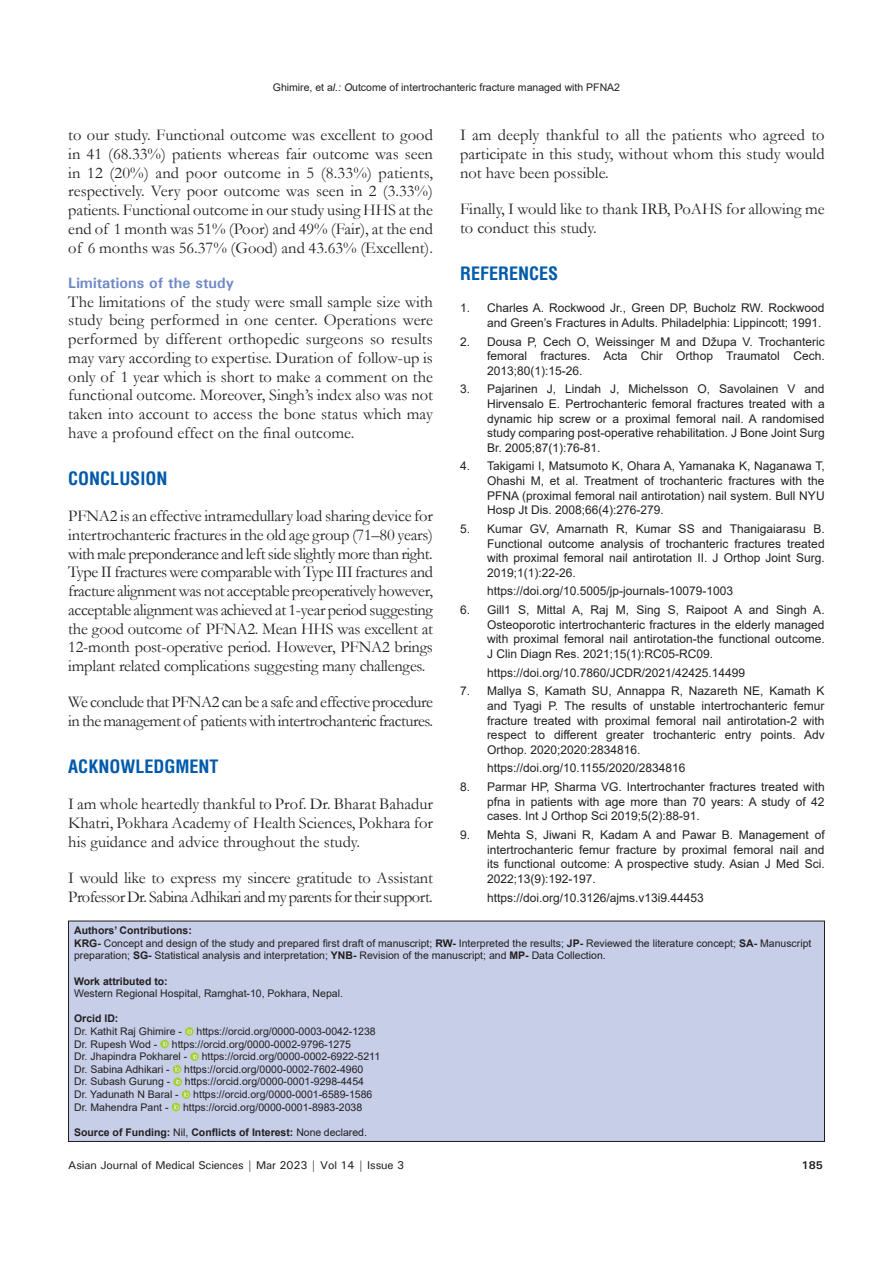
<style>
.page{position:relative;width:893px;height:1263px;background:#fff}
.page>*{position:absolute;margin:0;border:0;box-sizing:border-box;transform-origin:0 0}
.t1{font:700 condensed 18px "Helvetica";color:#015aaa}
.TX{font:16.5px/18.8px "Garamond";letter-spacing:-.01em;color:#231f20;text-align:justify}
.TX-2{font:16.5px/18.8px "Garamond";letter-spacing:-.03em;color:#231f20}
.TX-3{font:16.5px/18.8px "Garamond";letter-spacing:-.035em;color:#231f20}
.t2{font:700 15px "Univers";color:#6d88c5}
.REF{font:12px/14.5px "Arial";color:#231f20;text-align:justify}
.t3{font:500 11.25px "Univers";letter-spacing:-.01em;color:#231f20}
.t4{font:700 11.25px "Univers";color:#231f20}
.SRC{font:10.5px/12.6px "Arial";color:#231f20}
.SRC-2{font:700 10.5px "Arial";color:#231f20}
.s1{font-style:italic}
.s2{font-weight:700}
.s3{font-weight:400}
</style>
<div class="page">
<div style="left:68px;top:921px;width:756px;height:220px;background:#c7cee8"></div>
<svg style="left:185px;top:1027px;width:9px;height:9px"></svg>
<svg style="left:188px;top:1028px;width:4px;height:6px"></svg>
<svg style="left:160px;top:1040px;width:9px;height:8px"></svg>
<svg style="left:163px;top:1041px;width:4px;height:5px"></svg>
<svg style="left:190px;top:1052px;width:9px;height:9px"></svg>
<svg style="left:193px;top:1054px;width:4px;height:5px"></svg>
<svg style="left:173px;top:1065px;width:8px;height:8px"></svg>
<svg style="left:175px;top:1066px;width:5px;height:5px"></svg>
<svg style="left:173px;top:1077px;width:9px;height:9px"></svg>
<svg style="left:176px;top:1079px;width:4px;height:5px"></svg>
<svg style="left:182px;top:1090px;width:8px;height:9px"></svg>
<svg style="left:184px;top:1091px;width:5px;height:6px"></svg>
<svg style="left:172px;top:1103px;width:8px;height:8px"></svg>
<svg style="left:174px;top:1104px;width:5px;height:5px"></svg>
<div style="left:68px;top:921px;width:757px;height:221px;border:1px solid #231f20"></div>
<p class="SRC" style="left:273px;top:81px;width:349px">Ghimire, et a<span class="s1">l.: O</span>utcome of intertrochanteric fracture managed with PFNA2</p>
<p class="TX" style="left:68px;top:125px;width:366px">to our study. Functional outcome was excellent to good in 41 (68.33%) patients whereas fair outcome was seen in 12 (20%) and poor outcome in 5 (8.33%) patients, respectively. Very poor outcome was seen in 2 (3.33%) patients. Functional outcome in our study using HHS at the end of 1 month was 51% (Poor) and 49% (Fair), at the end of 6 months was 56.37% (Good) and 43.63% (Excellent).</p>
<h2 class="t2" style="left:68px;top:273px;width:167px">Limitations of the study</h2>
<p class="TX" style="left:68px;top:292px;width:366px">The limitations of the study were small sample size with study being performed in one center. Operations were performed by different orthopedic surgeons so results may vary according to expertise. Duration of follow-up is only of 1 year which is short to make a comment on the functional outcome. Moreover, Singh’s index also was not taken into account to access the bone status which may have a profound effect on the final outcome.</p>
<h1 class="t1" style="left:68px;top:467px;width:101px">CONCLUSION</h1>
<p class="TX" style="left:68px;top:506px;width:366px">PFNA2 is an effective intramedullary load sharing device for intertrochanteric fractures in the old age group (71–80 years) with male preponderance and left side slightly more than right.<br>Type II fractures were comparable with Type III fractures and fracture alignment was not acceptable preoperatively however, acceptable alignment was achieved at 1-year period suggesting the good outcome of PFNA2. Mean HHS was excellent at 12-month post-operative period. However, PFNA2 brings implant related complications suggesting many challenges.</p>
<p class="TX-2" style="left:68px;top:692px;width:366px">We conclude that PFNA2 can be a safe and effective procedure in the management of patients with intertrochanteric fractures.</p>
<h1 class="t1" style="left:68px;top:755px;width:152px">ACKNOWLEDGMENT</h1>
<p class="TX" style="left:68px;top:794px;width:366px">I am whole heartedly thankful to Prof. Dr. Bharat Bahadur Khatri, Pokhara Academy of Health Sciences, Pokhara for his guidance and advice throughout the study.</p>
<p class="TX-3" style="left:68px;top:868px;width:366px">I would like to express my sincere gratitude to Assistant<br>Professor Dr. Sabina Adhikari and my parents for their support.</p>
<p class="TX" style="left:460px;top:125px;width:366px">I am deeply thankful to all the patients who agreed to participate in this study, without whom this study would not have been possible.</p>
<p class="TX" style="left:460px;top:199px;width:366px">Finally, I would like to thank IRB, PoAHS for allowing me to conduct this study.</p>
<h1 class="t1" style="left:460px;top:262px;width:100px">REFERENCES</h1>
<p class="REF" style="left:460px;top:301px;width:366px;text-align:right">1. Charles A. Rockwood Jr., Green DP, Bucholz RW. Rockwood and Green’s Fractures in Adults. Philadelphia: Lippincott; 1991.</p>
<p class="REF" style="left:487px;top:334px;width:339px;text-indent:-27px">2. Dousa P, Cech O, Weissinger M and Džupa V. Trochanteric femoral fractures. Acta Chir Orthop Traumatol Cech.<br>2013;80(1):15-26.</p>
<p class="REF" style="left:487px;top:382px;width:339px;text-indent:-27px">3. Pajarinen J, Lindah J, Michelsson O, Savolainen V and Hirvensalo E. Pertrochanteric femoral fractures treated with a dynamic hip screw or a proximal femoral nail. A randomised study comparing post-operative rehabilitation. J Bone Joint Surg Br. 2005;87(1):76-81.</p>
<p class="REF" style="left:487px;top:459px;width:339px;text-indent:-27px">4. Takigami I, Matsumoto K, Ohara A, Yamanaka K, Naganawa T, Ohashi M, et al. Treatment of trochanteric fractures with the PFNA (proximal femoral nail antirotation) nail system. Bull NYU Hosp Jt Dis. 2008;66(4):276-279.</p>
<p class="REF" style="left:487px;top:521px;width:339px;text-indent:-27px">5. Kumar GV, Amarnath R, Kumar SS and Thanigaiarasu B.<br>Functional outcome analysis of trochanteric fractures treated with proximal femoral nail antirotation II. J Orthop Joint Surg.<br>2019;1(1):22-26.</p>
<p class="REF" style="left:487px;top:584px;width:248px">https://doi.org/10.5005/jp-journals-10079-1003</p>
<p class="REF" style="left:487px;top:603px;width:339px;text-indent:-27px">6. Gill1 S, Mittal A, Raj M, Sing S, Raipoot A and Singh A.<br>Osteoporotic intertrochanteric fractures in the elderly managed with proximal femoral nail antirotation-the functional outcome.<br>J Clin Diagn Res. 2021;15(1):RC05-RC09.</p>
<p class="REF" style="left:487px;top:665px;width:260px">https://doi.org/10.7860/JCDR/2021/42425.14499</p>
<p class="REF" style="left:487px;top:684px;width:339px;text-indent:-27px">7. Mallya S, Kamath SU, Annappa R, Nazareth NE, Kamath K and Tyagi P. The results of unstable intertrochanteric femur fracture treated with proximal femoral nail antirotation-2 with respect to different greater trochanteric entry points. Adv Orthop. 2020;2020:2834816.</p>
<p class="REF" style="left:487px;top:761px;width:200px">https://doi.org/10.1155/2020/2834816</p>
<p class="REF" style="left:487px;top:780px;width:339px;text-indent:-27px">8. Parmar HP, Sharma VG. Intertrochanter fractures treated with pfna in patients with age more than 70 years: A study of 42 cases. Int J Orthop Sci 2019;5(2):88-91.</p>
<p class="REF" style="left:487px;top:828px;width:339px;text-indent:-27px">9. Mehta S, Jiwani R, Kadam A and Pawar B. Management of intertrochanteric femur fracture by proximal femoral nail and its functional outcome: A prospective study. Asian J Med Sci.<br>2022;13(9):192-197.</p>
<p class="REF" style="left:487px;top:890px;width:218px">https://doi.org/10.3126/ajms.v13i9.44453</p>
<p class="SRC-2" style="left:74px;top:923px;width:119px">Authors’ Contributions:</p>
<p class="SRC" style="left:74px;top:937px;width:739px"><span class="s2">KRG-</span> Concept and design of the study and prepared first draft of manuscript; <span class="s2">RW-</span> Interpreted the results; <span class="s2">JP-</span> Reviewed the literature concept; <span class="s2">SA-</span> Manuscript preparation; <span class="s2">SG-</span> Statistical analysis and interpretation; <span class="s2">YNB-</span> Revision of the manuscript; and <span class="s2">MP-</span> Data Collection.</p>
<p class="SRC-2" style="left:74px;top:973px;width:95px">Work attributed to:</p>
<p class="SRC" style="left:74px;top:987px;width:270px">Western Regional Hospital, Ramghat-10, Pokhara, Nepal.</p>
<p class="SRC-2" style="left:74px;top:1011px;width:46px">Orcid ID:</p>
<p class="SRC" style="left:74px;top:1025px;width:109px">Dr. Kathit Raj Ghimire -</p>
<p class="SRC" style="left:197px;top:1025px;width:181px">https://orcid.org/0000-0003-0042-1238</p>
<p class="SRC" style="left:74px;top:1037px;width:85px">Dr. Rupesh Wod -</p>
<p class="SRC" style="left:172px;top:1037px;width:181px">https://orcid.org/0000-0002-9796-1275</p>
<p class="SRC" style="left:74px;top:1050px;width:115px">Dr. Jhapindra Pokharel -</p>
<p class="SRC" style="left:202px;top:1050px;width:180px">https://orcid.org/0000-0002-6922-5211</p>
<p class="SRC" style="left:74px;top:1063px;width:97px">Dr. Sabina Adhikari -</p>
<p class="SRC" style="left:184px;top:1063px;width:181px">https://orcid.org/0000-0002-7602-4960</p>
<p class="SRC" style="left:74px;top:1075px;width:98px">Dr. Subash Gurung -</p>
<p class="SRC" style="left:185px;top:1075px;width:181px">https://orcid.org/0000-0001-9298-4454</p>
<p class="SRC" style="left:74px;top:1088px;width:106px">Dr. Yadunath N Baral -</p>
<p class="SRC" style="left:193px;top:1088px;width:181px">https://orcid.org/0000-0001-6589-1586</p>
<p class="SRC" style="left:74px;top:1100px;width:96px">Dr. Mahendra Pant -</p>
<p class="SRC" style="left:183px;top:1100px;width:181px">https://orcid.org/0000-0001-8983-2038</p>
<p class="SRC-2" style="left:74px;top:1125px;width:294px">Source of Funding: <span class="s3">Nil,</span> Conflicts of Interest: <span class="s3">None declared.</span></p>
<p class="t3" style="left:68px;top:1157px;width:337px">Asian Journal of Medical Sciences | Mar 2023 | Vol 14 | Issue 3</p>
<p class="t4" style="left:802px;top:1158px;width:23px">185</p>
</div>
